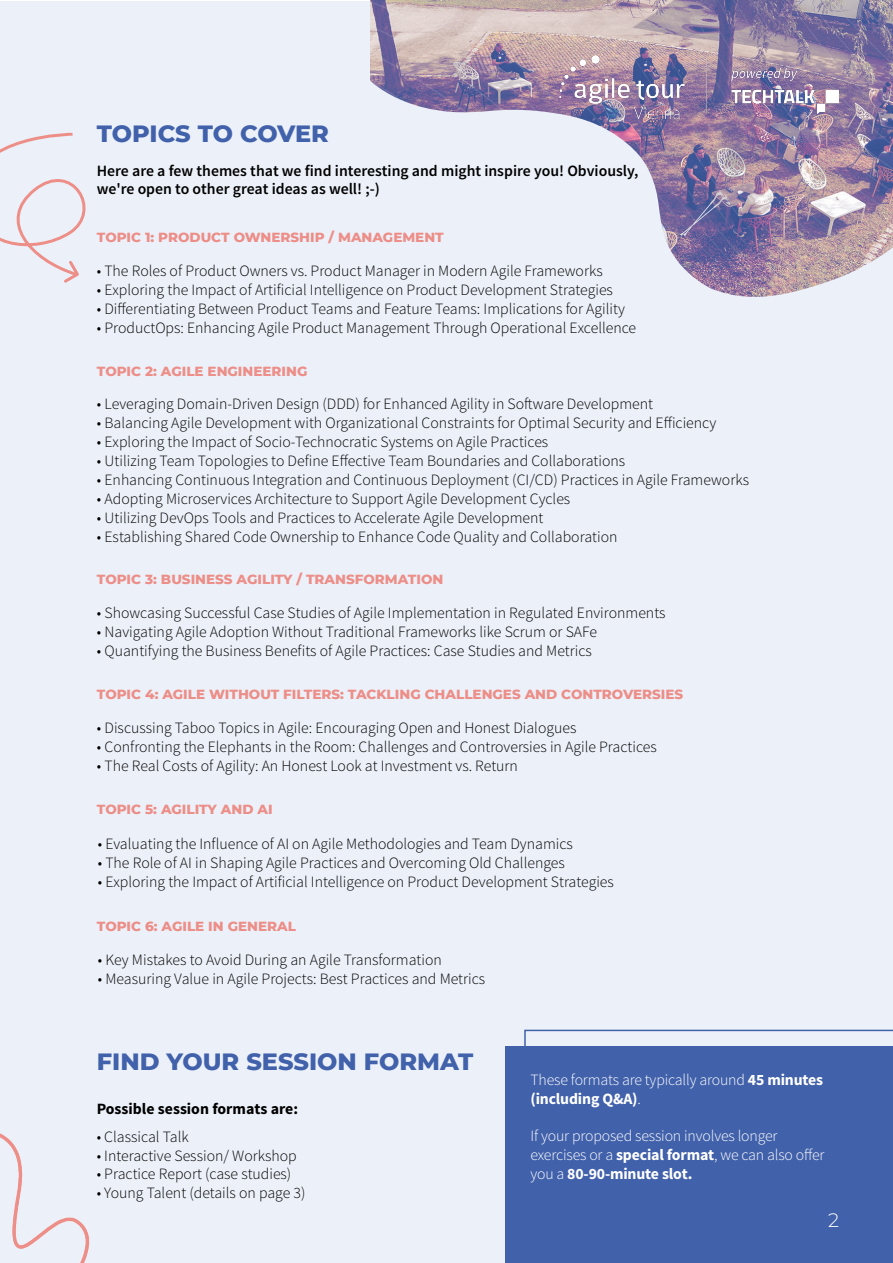
<style>
.page{position:relative;width:893px;height:1263px;background:#fff}
.page>*{position:absolute;margin:0;border:0;box-sizing:border-box;transform-origin:0 0}
.t1{font:800 24px "Montserrat";color:#4161ab}
.t2{font:300 19.5px "Montserrat";color:#fff}
.t3{font:300 15.75px "Source Sans Pro";color:#000}
.t4{font:300 15.75px/18.9px "Source Sans Pro";letter-spacing:-.01em;color:#fff}
.t5{font:600 15.75px/18.9px "Source Sans Pro";color:#000}
.t6{font:700 15.75px "Source Sans Pro";color:#000}
.t7{font:800 13.5px "Montserrat";color:#ed8e88}
.s1{font-weight:700}
</style>
<div class="page">
<div style="left:0;top:1px;width:893px;height:1262px;background:#ecf1f9"></div>
<svg style="left:370px;top:0;width:523px;height:297px"></svg>
<div style="left:505px;top:1047px;width:388px;height:216px;background:#4161ab"></div>
<svg style="left:524px;top:1030px;width:369px;height:17px"></svg>
<img style="left:559px;top:55px;width:279px;height:63px">
<img style="left:0;top:1133px;width:90px;height:130px">
<svg style="left:0;top:132px;width:86px;height:151px"></svg>
<h1 class="t1" style="left:97px;top:116px;width:234px">TOPICS TO COVER</h1>
<p class="t5" style="left:97px;top:161px;width:543px">Here are a few themes that we find interesting and might inspire you! Obviously, we're open to other great ideas as well! ;-)</p>
<p class="t7" style="left:97px;top:227px;width:348px">TOPIC 1: PRODUCT OWNERSHIP / MANAGEMENT</p>
<p class="t3" style="left:97px;top:262px;width:507px">• The Roles of Product Owners vs. Product Manager in Modern Agile Frameworks</p>
<p class="t3" style="left:97px;top:280px;width:518px">• Exploring the Impact of Artificial Intelligence on Product Development Strategies</p>
<p class="t3" style="left:97px;top:299px;width:530px">• Differentiating Between Product Teams and Feature Teams: Implications for Agility</p>
<p class="t3" style="left:97px;top:318px;width:541px">• ProductOps: Enhancing Agile Product Management Through Operational Excellence</p>
<p class="t7" style="left:97px;top:361px;width:212px">TOPIC 2: AGILE ENGINEERING</p>
<p class="t3" style="left:97px;top:395px;width:558px">• Leveraging Domain-Driven Design (DDD) for Enhanced Agility in Software Development</p>
<p class="t3" style="left:97px;top:414px;width:621px">• Balancing Agile Development with Organizational Constraints for Optimal Security and Efficiency</p>
<p class="t3" style="left:97px;top:432px;width:453px">• Exploring the Impact of Socio-Technocratic Systems on Agile Practices</p>
<p class="t3" style="left:97px;top:451px;width:530px">• Utilizing Team Topologies to Define Effective Team Boundaries and Collaborations</p>
<p class="t3" style="left:97px;top:470px;width:654px">• Enhancing Continuous Integration and Continuous Deployment (CI/CD) Practices in Agile Frameworks</p>
<p class="t3" style="left:97px;top:489px;width:475px">• Adopting Microservices Architecture to Support Agile Development Cycles</p>
<p class="t3" style="left:97px;top:508px;width:448px">• Utilizing DevOps Tools and Practices to Accelerate Agile Development</p>
<p class="t3" style="left:97px;top:527px;width:522px">• Establishing Shared Code Ownership to Enhance Code Quality and Collaboration</p>
<p class="t7" style="left:97px;top:569px;width:348px">TOPIC 3: BUSINESS AGILITY / TRANSFORMATION</p>
<p class="t3" style="left:97px;top:603px;width:570px">• Showcasing Successful Case Studies of Agile Implementation in Regulated Environments</p>
<p class="t3" style="left:97px;top:622px;width:502px">• Navigating Agile Adoption Without Traditional Frameworks like Scrum or SAFe</p>
<p class="t3" style="left:97px;top:641px;width:496px">• Quantifying the Business Benefits of Agile Practices: Case Studies and Metrics</p>
<p class="t7" style="left:97px;top:684px;width:588px">TOPIC 4: AGILE WITHOUT FILTERS: TACKLING CHALLENGES AND CONTROVERSIES</p>
<p class="t3" style="left:97px;top:718px;width:481px">• Discussing Taboo Topics in Agile: Encouraging Open and Honest Dialogues</p>
<p class="t3" style="left:97px;top:737px;width:561px">• Confronting the Elephants in the Room: Challenges and Controversies in Agile Practices</p>
<p class="t3" style="left:97px;top:756px;width:422px">• The Real Costs of Agility: An Honest Look at Investment vs. Return</p>
<p class="t7" style="left:97px;top:800px;width:177px">TOPIC 5: AGILITY AND AI</p>
<p class="t3" style="left:98px;top:834px;width:477px">• Evaluating the Influence of AI on Agile Methodologies and Team Dynamics</p>
<p class="t3" style="left:98px;top:853px;width:469px">• The Role of AI in Shaping Agile Practices and Overcoming Old Challenges</p>
<p class="t3" style="left:98px;top:872px;width:518px">• Exploring the Impact of Artificial Intelligence on Product Development Strategies</p>
<p class="t7" style="left:97px;top:916px;width:200px">TOPIC 6: AGILE IN GENERAL</p>
<p class="t3" style="left:98px;top:950px;width:346px">• Key Mistakes to Avoid During an Agile Transformation</p>
<p class="t3" style="left:98px;top:969px;width:389px">• Measuring Value in Agile Projects: Best Practices and Metrics</p>
<h1 class="t1" style="left:97px;top:1044px;width:378px">FIND YOUR SESSION FORMAT</h1>
<p class="t6" style="left:97px;top:1098px;width:203px">Possible session formats are:</p>
<p class="t3" style="left:97px;top:1127px;width:93px">• Classical Talk</p>
<p class="t3" style="left:97px;top:1146px;width:202px">• Interactive Session/ Workshop</p>
<p class="t3" style="left:97px;top:1164px;width:196px">• Practice Report (case studies)</p>
<p class="t3" style="left:97px;top:1183px;width:210px">• Young Talent (details on page 3)</p>
<p class="t4" style="left:530px;top:1070px;width:294px">These formats are typically around <span class="s1">45 minutes (including Q&amp;A)</span>.</p>
<p class="t4" style="left:530px;top:1127px;width:296px">If your proposed session involves longer exercises or a <span class="s1">special format</span>, we can also offer you a <span class="s1">80-90-minute slot.</span></p>
<p class="t2" style="left:828px;top:1206px;width:12px">2</p>
</div>
